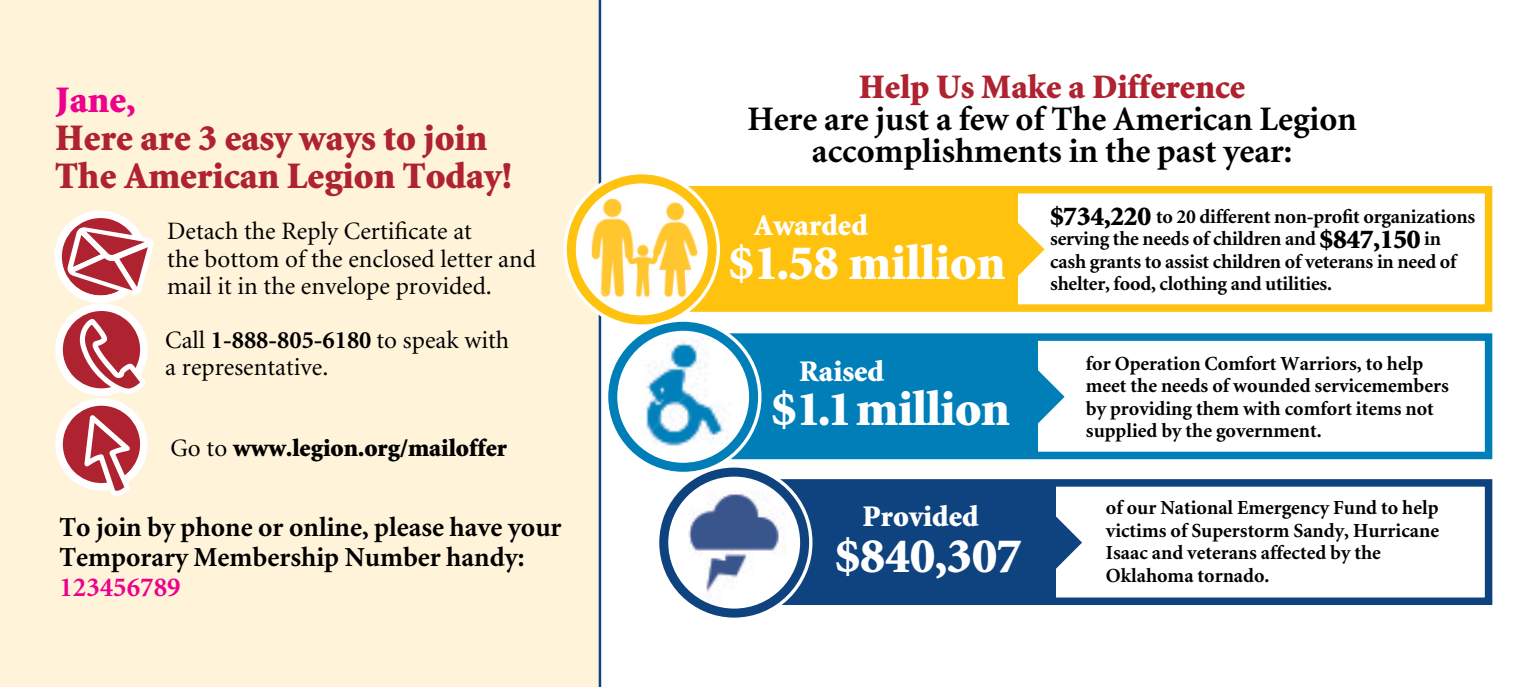
<style>
.page{position:relative;width:1530px;height:687px;background:#fff}
.page>*{position:absolute;margin:0;border:0;box-sizing:border-box;transform-origin:0 0}
.t1{font:900 50px "Minion";color:#fff}
.t2{font:900 37.5px/37.5px "Minion";color:#af222f}
.t3{font:700 34.25px/32px "Minion";color:#000;text-align:center}
.t4{font:900 30px "Minion";color:#fff}
.t5{font:700 27.5px/30px "Minion";color:#000}
.t6{font:25px/27.5px "Minion";color:#000}
.t7{font:900 25px "Minion";color:#000}
.t8{font:700 20px/22.5px "Minion";color:#000}
.s1{color:#ec008c}
.s2{font-weight:700}
.s3{font-weight:400}
.s4{font-weight:900;color:#af222f}
.s5{font-weight:900;font-size:27.5px}
</style>
<div class="page">
<div style="left:0;top:0;width:601px;height:686px;background:#fff3da"></div>
<svg style="left:54px;top:210px;width:99px;height:286px"></svg>
<div style="left:616px;top:190px;width:873px;height:118px;background:#ffc20e"></div>
<div style="left:1018px;top:190px;width:471px;height:118px;background:#fff"></div>
<div style="left:612px;top:186px;width:880px;height:126px;border:8px solid #ffc20e"></div>
<div style="left:690px;top:337px;width:799px;height:118px;background:#007eb8"></div>
<div style="left:1038px;top:337px;width:451px;height:118px;background:#fff"></div>
<div style="left:686px;top:333px;width:806px;height:126px;border:8px solid #007eb8"></div>
<div style="left:731px;top:482px;width:758px;height:119px;background:#0f4380"></div>
<div style="left:1056px;top:482px;width:433px;height:119px;background:#fff"></div>
<div style="left:728px;top:479px;width:764px;height:125px;border:8px solid #0f4380"></div>
<img style="left:571px;top:192px;width:141px;height:128px">
<div style="left:563px;top:171px;width:157px;height:156px;border:16px solid #fff;border-radius:50%"></div>
<img style="left:571px;top:179px;width:141px;height:141px;border-radius:70px">
<div style="left:567px;top:174px;width:150px;height:150px;border:9px solid #ffc20e;border-radius:50%"></div>
<img style="left:622px;top:339px;width:132px;height:121px">
<div style="left:605px;top:318px;width:156px;height:157px;border:16px solid #fff;border-radius:50%"></div>
<img style="left:613px;top:326px;width:141px;height:141px;border-radius:70px">
<div style="left:608px;top:321px;width:150px;height:150px;border:9px solid #007eb8;border-radius:50%"></div>
<img style="left:673px;top:485px;width:132px;height:120px">
<div style="left:656px;top:464px;width:156px;height:156px;border:16px solid #fff;border-radius:50%"></div>
<img style="left:664px;top:472px;width:141px;height:140px;border-radius:70px">
<div style="left:659px;top:467px;width:150px;height:150px;border:9px solid #0f4380;border-radius:50%"></div>
<svg style="left:1018px;top:223px;width:27px;height:53px"></svg>
<svg style="left:1038px;top:370px;width:27px;height:54px"></svg>
<svg style="left:1056px;top:516px;width:26px;height:53px"></svg>
<p class="t2" style="left:55px;top:83px;width:458px"><span class="s1">Jane,<br></span>Here are 3 easy ways to join<br>The American Legion Today!</p>
<p class="t6" style="left:167px;top:218px;width:370px">Detach the Reply Certificate at<br>the bottom of the enclosed letter and mail it in the envelope provided.</p>
<p class="t6" style="left:165px;top:326px;width:345px">Call <span class="s2">1-888-805-6180</span> to speak with a representative.</p>
<p class="t7" style="left:170px;top:435px;width:338px"><span class="s3">Go to</span> www.legion.org/mailoffer</p>
<p class="t5" style="left:59px;top:512px;width:504px">To join by phone or online, please have your<br>Temporary Membership Number handy:<br><span class="s1">123456789</span></p>
<p class="t3" style="left:747px;top:71px;width:611px"><span class="s4">Help Us Make a Difference<br></span>Here are just a few of The American Legion accomplishments in the past year:</p>
<p class="t4" style="left:754px;top:210px;width:115px">Awarded</p>
<p class="t1" style="left:729px;top:237px;width:278px">$1.58 million</p>
<p class="t4" style="left:799px;top:356px;width:86px">Raised</p>
<p class="t1" style="left:772px;top:383px;width:240px">$1.1 million</p>
<p class="t4" style="left:862px;top:501px;width:118px">Provided</p>
<p class="t1" style="left:835px;top:530px;width:189px">$840,307</p>
<p class="t8" style="left:1050px;top:205px;width:427px"><span class="s5">$734,220</span> to 20 different non-profit organizations serving the needs of children and <span class="s5">$847,150</span> in cash grants to assist children of veterans in need of shelter, food, clothing and utilities.</p>
<p class="t8" style="left:1086px;top:352px;width:364px">for Operation Comfort Warriors, to help meet the needs of wounded servicemembers by providing them with comfort items not supplied by the government.</p>
<p class="t8" style="left:1106px;top:497px;width:335px">of our National Emergency Fund to help victims of Superstorm Sandy, Hurricane<br>Isaac and veterans affected by the<br>Oklahoma tornado.</p>
</div>
